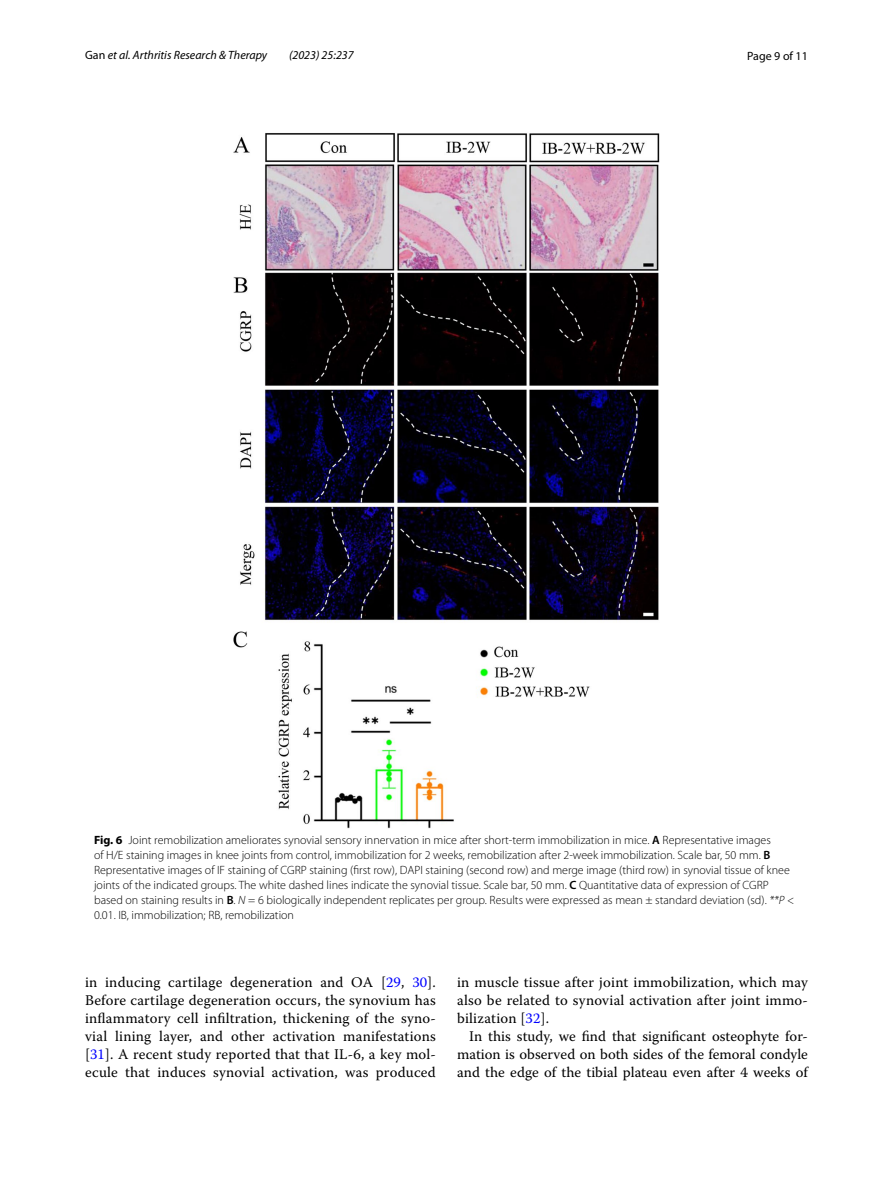
<style>
.page{position:relative;width:893px;height:1187px;background:#fff}
.page>*{position:absolute;margin:0;border:0;box-sizing:border-box;transform-origin:0 0}
.t1{font:14.7px/18px "Warnock Pro";letter-spacing:.015em;color:#000;text-align:justify}
.t2{font:300 12px/15px "Myriad Pro";color:#000}
.t3{font:italic 12px "Myriad Pro";color:#000}
.t4{font:12px "Myriad Pro";color:#000}
.s1{font-style:normal}
.s2{font-weight:700}
.s3{font-weight:600}
.s4{font-style:italic}
.s5{color:#00f}
</style>
<div class="page">
<img style="left:234px;top:133px;width:425px;height:695px">
<p class="t3" style="left:85px;top:48px;width:184px"><span class="s1">Gan</span> et al. Arthritis Research &amp; Therapy</p>
<p class="t3" style="left:289px;top:48px;width:66px">(2023) 25:237</p>
<p class="t4" style="left:747px;top:48px;width:62px">Page 9 of 11</p>
<p class="t2" style="left:94px;top:832px;width:702px"><span class="s2">Fig. 6</span> Joint remobilization ameliorates synovial sensory innervation in mice after short-term immobilization in mice. <span class="s3">A</span> Representative images<br>of H/E staining images in knee joints from control, immobilization for 2 weeks, remobilization after 2-week immobilization. Scale bar, 50 mm. <span class="s3">B </span>Representative images of IF staining of CGRP staining (first row), DAPI staining (second row) and merge image (third row) in synovial tissue of knee joints of the indicated groups. The white dashed lines indicate the synovial tissue. Scale bar, 50 mm. <span class="s3">C</span> Quantitative data of expression of CGRP based on staining results in <span class="s3">B</span>. <span class="s4">N</span> = 6 biologically independent replicates per group. Results were expressed as mean ± standard deviation (sd). <span class="s4">**P</span> &lt; 0.01. IB, immobilization; RB, remobilization</p>
<p class="t1" style="left:85px;top:972px;width:352px">in inducing cartilage degeneration and OA [<span class="s5">29</span>, <span class="s5">30</span>].<br>Before cartilage degeneration occurs, the synovium has inflammatory cell infiltration, thickening of the syno&shy;vial lining layer, and other activation manifestations [<span class="s5">31</span>]. A recent study reported that that IL-6, a key mol&shy;ecule that induces synovial activation, was produced</p>
<p class="t1" style="left:457px;top:972px;width:352px">in muscle tissue after joint immobilization, which may also be related to synovial activation after joint immo&shy;bilization [<span class="s5">32</span>].</p>
<p class="t1" style="left:457px;top:1026px;width:352px;text-indent:12px">In this study, we find that significant osteophyte for&shy;mation is observed on both sides of the femoral condyle and the edge of the tibial plateau even after 4 weeks of</p>
</div>
